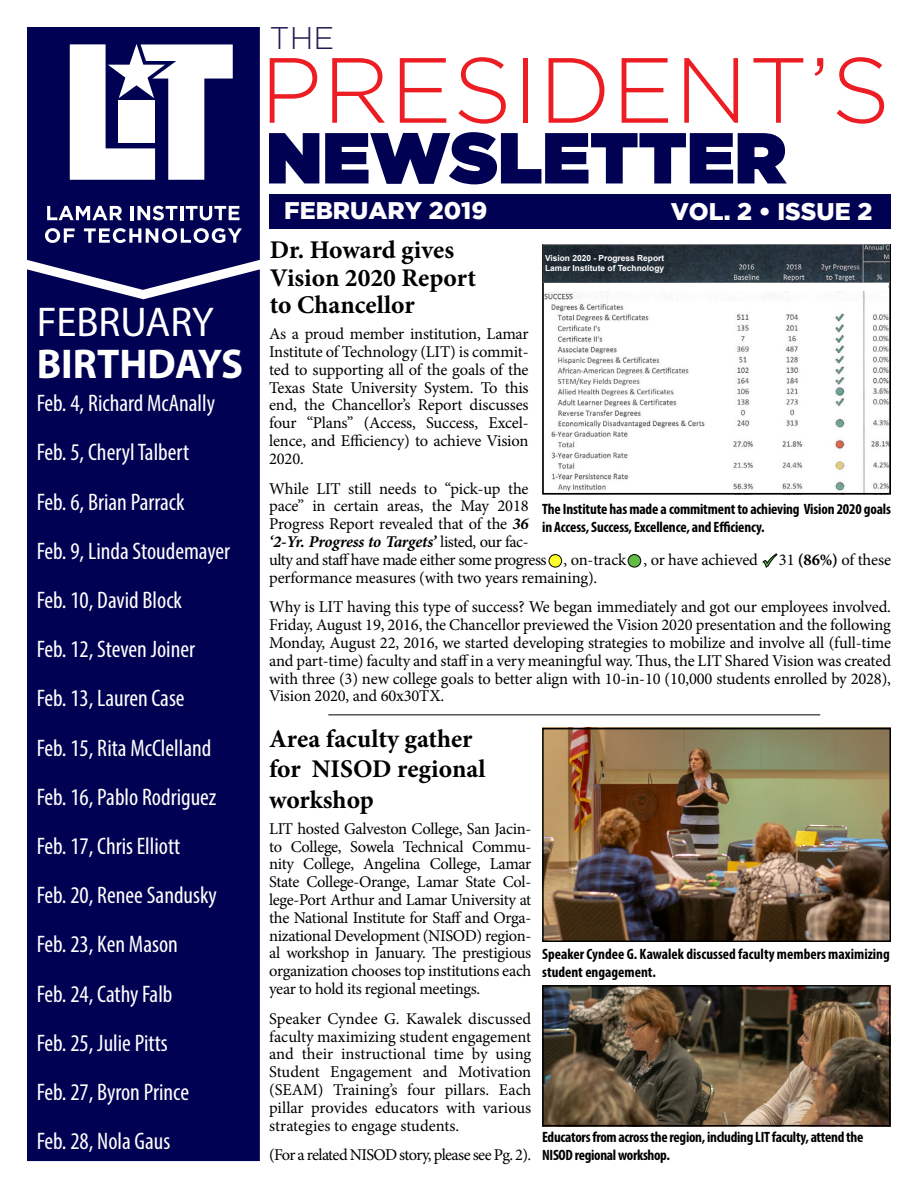
<style>
.page{position:relative;width:918px;height:1188px;background:#fff}
.page>*{position:absolute;margin:0;border:0;box-sizing:border-box;transform-origin:0 0}
.t1{font:300 92.4px "Gotham";letter-spacing:.01em;color:#ed1d24}
.t2{font:72px "Gotham Ultra";color:#000153}
.t3{font:700 41.85px "Myriad Pro";color:#fff}
.t4{font:41.85px "Myriad Pro";color:#fff}
.t5{font:300 31.2px "Gotham";color:#1e194e}
.t6{font:700 25.5px/30.6px "Minion Pro";color:#000}
.t7{font:condensed 24px/49.2px "Myriad Pro";color:#fff}
.t8{font:900 24px "Gotham";color:#fff}
.t9{font:16.5px/17.9px "Minion Pro";letter-spacing:-.015em;color:#000;text-align:justify}
.t10{font:16.5px "Minion Pro";letter-spacing:-.04em;color:#000}
.t11{font:700 condensed 15px/18px "Myriad Pro";letter-spacing:-.01em;color:#000}
.t12{font:700 8.4px/10.1px "Arial";color:#fff}
.s1{font-weight:700;font-style:italic}
.s2{font-weight:700}
</style>
<div class="page">
<div style="left:269px;top:194px;width:622px;height:35px;background:#000153"></div>
<div style="left:27px;top:27px;width:233px;height:242px;background:#000153"></div>
<svg style="left:70px;top:44px;width:163px;height:136px"></svg>
<div style="left:118px;top:100px;width:37px;height:43px;background:#fff"></div>
<svg style="left:47px;top:206px;width:75px;height:14px"></svg>
<hr style="left:131px;top:206px;width:3px;height:14px;background:#fff">
<svg style="left:137px;top:206px;width:40px;height:14px"></svg>
<hr style="left:180px;top:206px;width:3px;height:14px;background:#fff">
<svg style="left:186px;top:206px;width:54px;height:14px"></svg>
<svg style="left:45px;top:228px;width:30px;height:15px"></svg>
<svg style="left:84px;top:228px;width:158px;height:15px"></svg>
<div style="left:27px;top:269px;width:233px;height:892px;background:#000153"></div>
<hr style="left:328px;top:714px;width:492px;height:1px;background:#000">
<img style="left:545px;top:731px;width:343px;height:208px">
<div style="left:542px;top:728px;width:349px;height:214px;border:2px solid #000"></div>
<img style="left:545px;top:988px;width:343px;height:135px">
<div style="left:542px;top:985px;width:349px;height:141px;border:2px solid #000"></div>
<img style="left:545px;top:291px;width:343px;height:201px">
<div style="left:542px;top:244px;width:349px;height:251px;border:2px solid #000"></div>
<img style="left:557px;top:244px;width:332px;height:38px">
<img style="left:544px;top:244px;width:13px;height:38px">
<svg style="left:762px;top:553px;width:15px;height:15px"></svg>
<div style="left:549px;top:555px;width:13px;height:12px;background:#ffff29;border-radius:50%"></div>
<div style="left:549px;top:554px;width:13px;height:13px;border:1px solid #000;border-radius:50%"></div>
<div style="left:628px;top:555px;width:13px;height:12px;background:#62bb46;border-radius:50%"></div>
<div style="left:628px;top:554px;width:13px;height:13px;border:1px solid #000;border-radius:50%"></div>
<h3 class="t4" style="left:37px;top:296px;width:179px">FEBRUARY</h3>
<h3 class="t3" style="left:37px;top:337px;width:208px">BIRTHDAYS</h3>
<p class="t7" style="left:37px;top:378px;width:195px">Feb. 4, Richard McAnally<br>Feb. 5, Cheryl Talbert<br>Feb. 6, Brian Parrack<br>Feb. 9, Linda Stoudemayer<br>Feb. 10, David Block<br>Feb. 12, Steven Joiner<br>Feb. 13, Lauren Case<br>Feb. 15, Rita McClelland<br>Feb. 16, Pablo Rodriguez<br>Feb. 17, Chris Elliott<br>Feb. 20, Renee Sandusky<br>Feb. 23, Ken Mason<br>Feb. 24, Cathy Falb<br>Feb. 25, Julie Pitts<br>Feb. 27, Byron Prince<br>Feb. 28, Nola Gaus</p>
<h3 class="t5" style="left:269px;top:21px;width:66px">THE</h3>
<h1 class="t1" style="left:260px;top:40px;width:632px">PRESIDENT’S</h1>
<h2 class="t2" style="left:266px;top:116px;width:522px">NEWSLETTER</h2>
<h3 class="t8" style="left:284px;top:197px;width:205px">FEBRUARY 2019</h3>
<h3 class="t8" style="left:671px;top:198px;width:203px">VOL. 2 • ISSUE 2</h3>
<h3 class="t6" style="left:270px;top:237px;width:208px;line-height:27px">Dr. Howard gives<br>Vision 2020 Report to Chancellor</h3>
<p class="t9" style="left:269px;top:325px;width:261px">As a proud member institution, Lamar Institute of Technology (LIT) is commit&shy;ted to supporting all of the goals of the Texas State University System. To this end, the Chancellor’s Report discusses four “Plans” (Access, Success, Excel&shy;lence, and Efficiency) to achieve Vision 2020.</p>
<p class="t9" style="left:269px;top:479px;width:490px;text-align:left">While LIT still needs to “pick-up the<br>pace” in certain areas, the May 2018<br>Progress Report revealed that of the <span class="s1">36<br>‘2-Yr. Progress to Targets’</span> listed, our fac-<br>ulty and staff have made either some progress , on-track , or have achieved</p>
<p class="t12" style="left:545px;top:254px;width:121px">Vision 2020 - Progress Report<br>Lamar Institute of Technology</p>
<p class="t11" style="left:542px;top:499px;width:350px">The Institute has made a commitment to achieving Vision 2020 goals in Access, Success, Excellence, and Efficiency.</p>
<p class="t9" style="left:779px;top:551px;width:114px">31 <span class="s2">(86%)</span> of these</p>
<p class="t9" style="left:269px;top:562px;width:623px;line-height:29.8px">performance measures (with two years remaining).<br>Why is LIT having this type of success? We began immediately and got our employees involved.</p>
<p class="t9" style="left:269px;top:616px;width:623px">Friday, August 19, 2016, the Chancellor previewed the Vision 2020 presentation and the following Monday, August 22, 2016, we started developing strategies to mobilize and involve all (full-time and part-time) faculty and staff in a very meaningful way. Thus, the LIT Shared Vision was created with three (3) new college goals to better align with 10-in-10 (10,000 students enrolled by 2028), Vision 2020, and 60x30TX.</p>
<h3 class="t6" style="left:269px;top:723px;width:218px">Area faculty gather for NISOD regional workshop</h3>
<p class="t9" style="left:269px;top:820px;width:264px">LIT hosted Galveston College, San Jacin&shy;to College, Sowela Technical Commu&shy;nity College, Angelina College, Lamar State College-Orange, Lamar State Col&shy;lege-Port Arthur and Lamar University at the National Institute for Staff and Orga&shy;nizational Development (NISOD) region&shy;al workshop in January. The prestigious organization chooses top institutions each year to hold its regional meetings.</p>
<p class="t9" style="left:269px;top:1010px;width:264px">Speaker Cyndee G. Kawalek discussed faculty maximizing student engagement and their instructional time by using Student Engagement and Motivation (SEAM) Training’s four pillars. Each pillar provides educators with various strategies to engage students.</p>
<p class="t10" style="left:269px;top:1144px;width:264px">(For a related NISOD story, please see Pg. 2).</p>
<p class="t11" style="left:542px;top:945px;width:349px">Speaker Cyndee G. Kawalek discussed faculty members maximizing student engagement.</p>
<p class="t11" style="left:542px;top:1128px;width:323px">Educators from across the region, including LIT faculty, attend the<br>NISOD regional workshop.</p>
</div>
